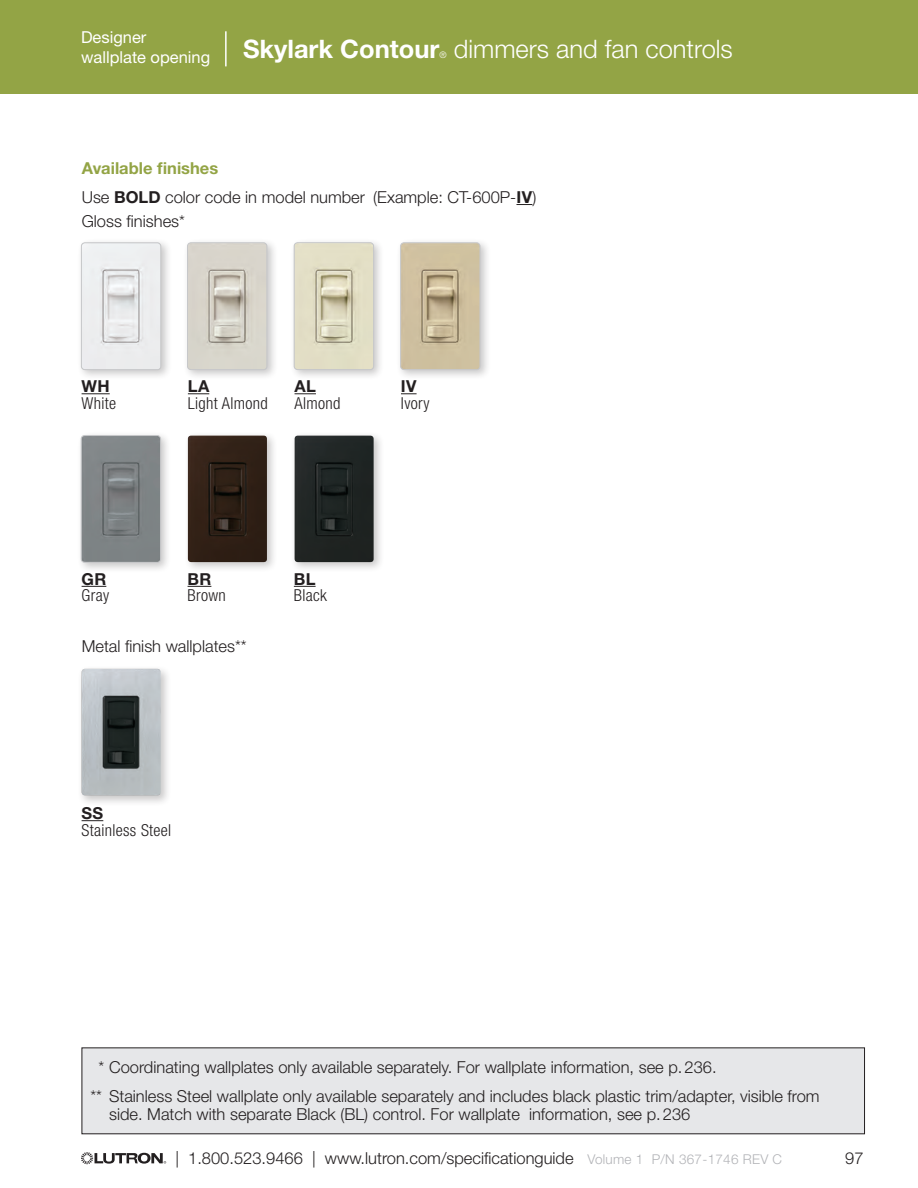
<style>
.page{position:relative;width:918px;height:1188px;background:#fff}
.page>*{position:absolute;margin:0;border:0;box-sizing:border-box;transform-origin:0 0}
.t1{font:300 25.5px "Helvetica Neue LT Std";color:#fff}
.t2{font:700 25.5px "Helvetica Neue LT Std";color:#fff}
.Note_with_Asterisk_b{font:300 16.5px/18px "Helvetica Neue LT Std";color:#231f20}
.Wallbox_Light_Conden{font:300 condensed 16.5px "Helvetica Neue LT Std";letter-spacing:.02em;color:#231f20}
.Color_Bar_Header{font:300 16.5px "Helvetica Neue LT Std";color:#231f20}
.t3{font:16.5px/19.8px "Helvetica Neue LT Std";color:#fff}
.Color_Bar_Header-2{font:700 16.5px "Helvetica Neue LT Std";color:#93a445}
.t4{font:700 16.5px "Helvetica Neue LT Std";letter-spacing:.02em;color:#231f20}
.t5{font:300 9px "Helvetica Neue LT Std";color:#fff}
.s1{font-weight:700}
.s2{font-size:13.5px;color:#b2b3b7}
</style>
<div class="page">
<div style="left:82px;top:1048px;width:783px;height:86px;background:#e6e7e9"></div>
<svg style="left:516px;top:204px;width:16px;height:1px"></svg>
<div style="left:77px;top:238px;width:95px;height:143px;background:#231f20;opacity:.25"></div>
<svg style="left:81px;top:242px;width:80px;height:128px"></svg>
<div style="left:77px;top:431px;width:95px;height:142px;background:#231f20;opacity:.25"></div>
<svg style="left:81px;top:435px;width:80px;height:128px"></svg>
<div style="left:183px;top:238px;width:95px;height:143px;background:#231f20;opacity:.25"></div>
<svg style="left:187px;top:242px;width:80px;height:128px"></svg>
<div style="left:184px;top:432px;width:94px;height:141px;background:#231f20;opacity:.25"></div>
<img style="left:188px;top:436px;width:79px;height:126px">
<div style="left:289px;top:238px;width:96px;height:143px;background:#231f20;opacity:.25"></div>
<svg style="left:294px;top:242px;width:80px;height:128px"></svg>
<div style="left:291px;top:432px;width:94px;height:141px;background:#231f20;opacity:.25"></div>
<img style="left:295px;top:436px;width:79px;height:126px">
<div style="left:78px;top:665px;width:94px;height:141px;background:#231f20;opacity:.25"></div>
<img style="left:82px;top:669px;width:79px;height:126px">
<div style="left:396px;top:238px;width:95px;height:143px;background:#231f20;opacity:.25"></div>
<svg style="left:400px;top:242px;width:80px;height:128px"></svg>
<svg style="left:82px;top:393px;width:28px;height:1px"></svg>
<svg style="left:188px;top:393px;width:21px;height:1px"></svg>
<svg style="left:295px;top:393px;width:21px;height:1px"></svg>
<svg style="left:401px;top:393px;width:16px;height:1px"></svg>
<svg style="left:82px;top:586px;width:24px;height:1px"></svg>
<svg style="left:188px;top:586px;width:23px;height:1px"></svg>
<svg style="left:294px;top:586px;width:22px;height:1px"></svg>
<svg style="left:82px;top:820px;width:21px;height:1px"></svg>
<div style="left:0;top:0;width:918px;height:94px;background:#93a445"></div>
<svg style="left:81px;top:1152px;width:85px;height:12px"></svg>
<hr style="left:225px;top:31px;width:2px;height:35px;background:#fff">
<p class="t3" style="left:81px;top:27px;width:131px">Designer wallplate opening</p>
<p class="t2" style="left:243px;top:33px;width:198px">Skylark Contour</p>
<p class="t5" style="left:439px;top:50px;width:9px">®</p>
<p class="t1" style="left:454px;top:34px;width:281px">dimmers and fan controls</p>
<p class="Color_Bar_Header-2" style="left:82px;top:158px;width:138px">Available finishes</p>
<p class="Color_Bar_Header" style="left:82px;top:187px;width:456px">Use <span class="s1">BOLD</span> color code in model number (Example: CT-600P-<span class="s1">IV</span>)</p>
<p class="Note_with_Asterisk_b" style="left:82px;top:212px;width:105px">Gloss finishes*</p>
<p class="t4" style="left:82px;top:376px;width:30px">WH</p>
<p class="Wallbox_Light_Conden" style="left:82px;top:393px;width:36px">White</p>
<p class="t4" style="left:188px;top:376px;width:23px">LA</p>
<p class="Wallbox_Light_Conden" style="left:188px;top:393px;width:81px">Light Almond</p>
<p class="t4" style="left:295px;top:376px;width:23px">AL</p>
<p class="Wallbox_Light_Conden" style="left:295px;top:393px;width:47px">Almond</p>
<p class="t4" style="left:401px;top:376px;width:17px">IV</p>
<p class="Wallbox_Light_Conden" style="left:401px;top:393px;width:30px">Ivory</p>
<p class="t4" style="left:82px;top:569px;width:26px">GR</p>
<p class="Wallbox_Light_Conden" style="left:82px;top:586px;width:29px">Gray</p>
<p class="t4" style="left:188px;top:569px;width:25px">BR</p>
<p class="Wallbox_Light_Conden" style="left:188px;top:586px;width:40px">Brown</p>
<p class="Note_with_Asterisk_b" style="left:82px;top:637px;width:166px">Metal finish wallplates**</p>
<p class="t4" style="left:294px;top:569px;width:23px">BL</p>
<p class="Wallbox_Light_Conden" style="left:294px;top:586px;width:35px">Black</p>
<p class="t4" style="left:82px;top:803px;width:23px">SS</p>
<p class="Wallbox_Light_Conden" style="left:82px;top:820px;width:91px">Stainless Steel</p>
<p class="Note_with_Asterisk_b" style="left:99px;top:1058px;width:620px">* Coordinating wallplates only available separately. For wallplate information, see p.236.</p>
<p class="Note_with_Asterisk_b" style="left:109px;top:1087px;width:712px;text-indent:-19px">** Stainless Steel wallplate only available separately and includes black plastic trim/adapter, visible from side. Match with separate Black (BL) control. For wallplate information, see p.236</p>
<p class="Note_with_Asterisk_b" style="left:175px;top:1149px;width:608px">| 1.800.523.9466 | www.lutron.com/specificationguide <span class="s2">Volume 1 P/N 367-1746 REV C</span></p>
<p class="Note_with_Asterisk_b" style="left:845px;top:1149px;width:20px">97</p>
</div>
